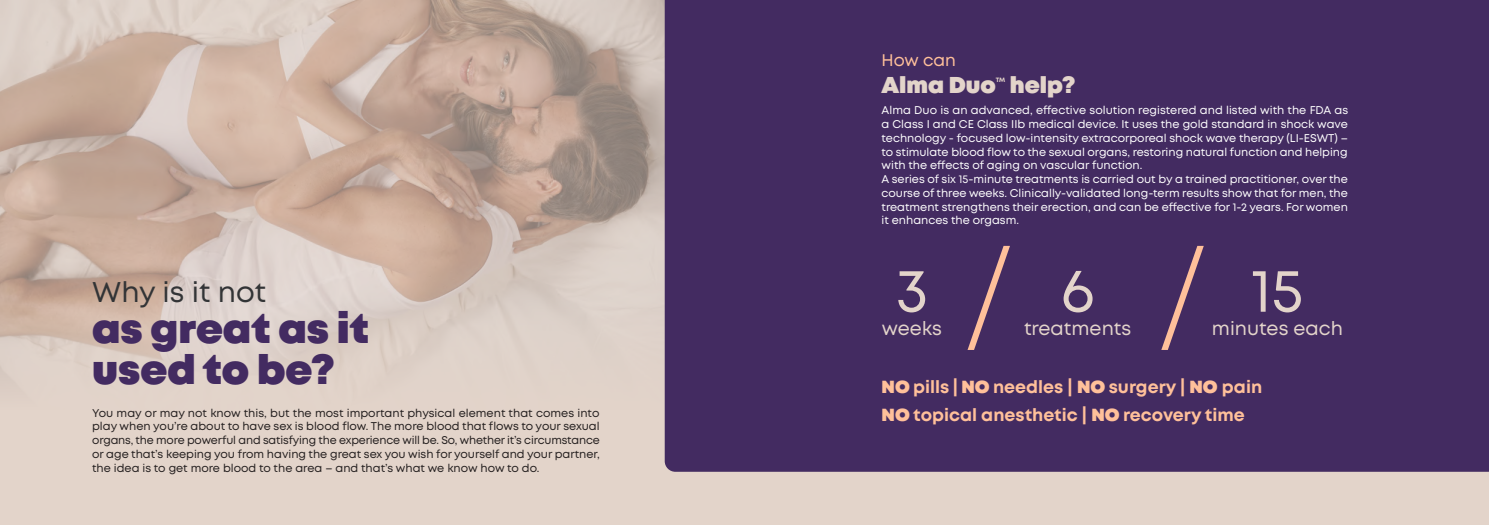
<style>
.page{position:relative;width:1489px;height:525px;background:#fff}
.page>*{position:absolute;margin:0;border:0;box-sizing:border-box;transform-origin:0 0}
.t1{font:60.75px "Mont";color:#e3d4ca}
.t2{font:900 40.75px/40.8px "Mont";color:#432b61}
.t3{font:28.5px "Mont";color:#323436}
.t4{font:900 22.88px "Mont";color:#e3d4ca}
.t5{font:19.12px "Mont";color:#e3d4ca}
.t6{font:700 17.5px/28.8px "Mont";color:#ffc09a}
.t7{font:16.75px "Mont";letter-spacing:-.005em;color:#ffc09a}
.t8{font:11.25px/13.8px "Mont";color:#fff}
.t9{font:11.25px/13.8px "Mont";color:#241f1f;text-align:justify}
.t10{font:700 6.25px "Mont";color:#e3d4ca}
.s1{font-family:"Adobe Hebrew"}
.s2{font-weight:900}
</style>
<div class="page">
<div style="left:0;top:0;width:1488px;height:524px;background:#e3d4ca"></div>
<img style="left:0;top:0;width:664px;height:381px">
<div style="left:664px;top:0;width:824px;height:471px;background:#432b61"></div>
<svg style="left:967px;top:246px;width:42px;height:104px"></svg>
<svg style="left:1161px;top:246px;width:42px;height:104px"></svg>
<h3 class="t3" style="left:92px;top:274px;width:175px">Why is it not</h3>
<h2 class="t2" style="left:92px;top:310px;width:278px">as great as it used to be?</h2>
<p class="t9" style="left:92px;top:406px;width:509px">You may or may not know this, but the most important physical element that comes into play when you’re about to have sex is blood flow. The more blood that flows to your sexual organs, the more powerful and satisfying the experience will be. So, whether it’s circumstance or age that’s keeping you from having the great sex you wish for yourself and your partner, the idea is to get more blood to the area – and that’s what we know how to do.</p>
<h3 class="t7" style="left:881px;top:49px;width:76px">How can</h3>
<h3 class="t4" style="left:881px;top:70px;width:116px">Alma Duo</h3>
<p class="t10" style="left:995px;top:76px;width:11px">TM</p>
<h3 class="t4" style="left:1009px;top:70px;width:67px">help?</h3>
<p class="t8" style="left:881px;top:103px;width:468px">Alma Duo is an advanced, effective solution registered and listed with the FDA as a Class I and CE Class IIb medical device. It uses the gold standard in shock wave technology - focused low-intensity extracorporeal shock wave therapy (LI-ESWT) – to stimulate blood flow to the sexual organs, restoring natural function and helping with the effects of aging on vascular function.<br>A series of six 15-minute treatments is carried out by a trained practitioner, over the course of three weeks. Clinically-validated long-term results show that for men, the treatment strengthens their erection, and can be effective for 1-2 years<span class="s1">.</span> For women it enhances the orgasm.</p>
<h1 class="t1" style="left:895px;top:251px;width:34px">3</h1>
<h3 class="t5" style="left:881px;top:315px;width:62px">weeks</h3>
<h1 class="t1" style="left:1060px;top:251px;width:35px">6</h1>
<h3 class="t5" style="left:1023px;top:315px;width:109px">treatments</h3>
<h1 class="t1" style="left:1251px;top:251px;width:54px">15</h1>
<h3 class="t5" style="left:1211px;top:315px;width:132px">minutes each</h3>
<h3 class="t6" style="left:881px;top:372px;width:382px"><span class="s2">NO</span> pills | <span class="s2">NO</span> needles | <span class="s2">NO</span> surgery | <span class="s2">NO</span> pain<br><span class="s2">NO</span> topical anesthetic | <span class="s2">NO</span> recovery time</h3>
</div>
